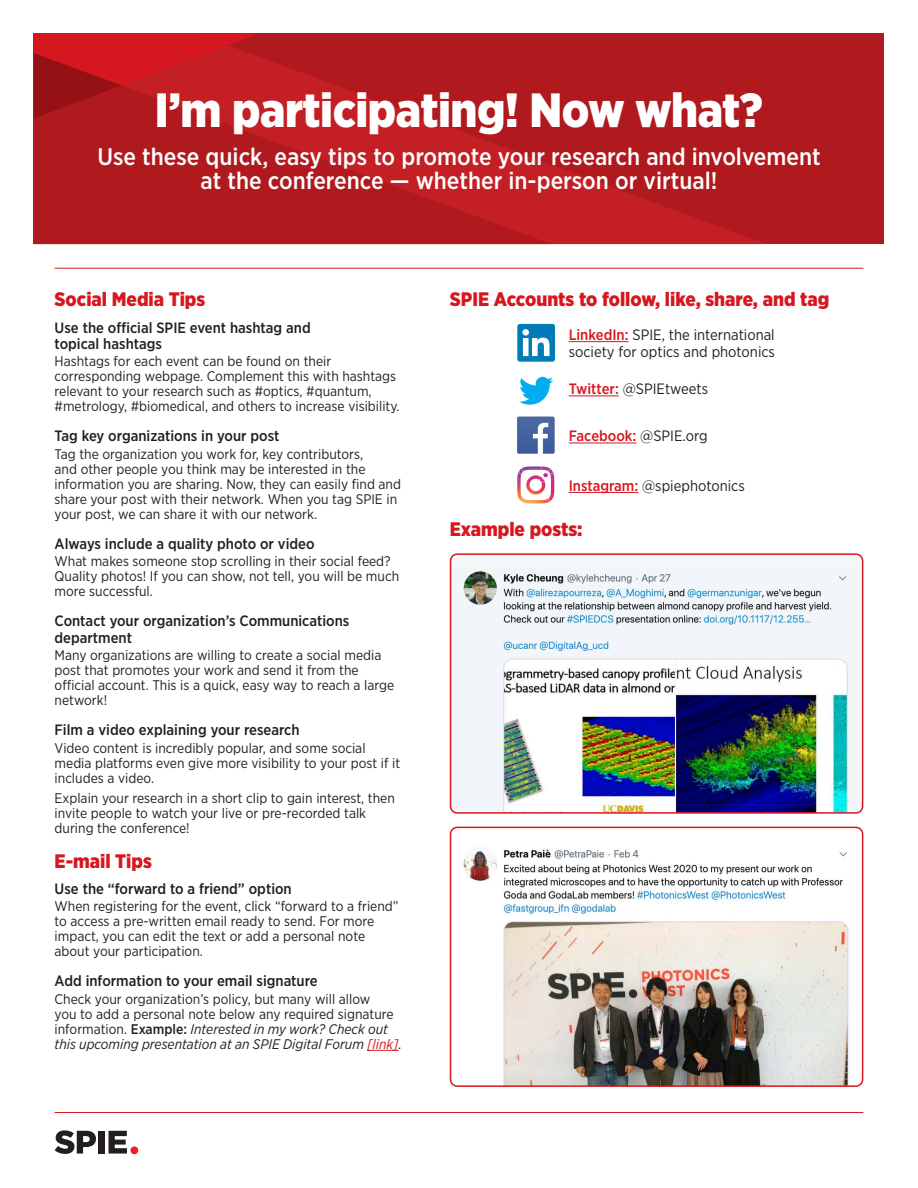
<style>
.page{position:relative;width:918px;height:1188px;background:#fff}
.page>*{position:absolute;margin:0;border:0;box-sizing:border-box;transform-origin:0 0}
.t1{font:900 48px "Gotham Narrow";letter-spacing:-.01em;color:#fff}
.Sub_Header{font:500 24px/24px "Gotham Narrow";color:#fff;text-align:center}
.Body_Header{font:900 19.5px "Gotham Narrow";color:#d7171f}
.Body_Sub_Header{font:500 15px/16.5px "Gotham Narrow";color:#231f20}
.Social_Media_Body{font:15px/16.5px "Gotham Narrow";color:#231f20}
.Social_Media_Body-2{font:500 15px "Gotham Narrow";color:#d7171f}
.Body{font:13.95px/15px "Gotham Narrow";color:#231f20}
.s1{font-weight:500}
.s2{font-style:italic}
.s3{font-style:italic;color:#d7171f}
.s4{font-weight:500;color:#d7171f}
.s5{font-weight:400;color:#231f20}
</style>
<div class="page">
<div style="left:34px;top:33px;width:850px;height:211px;background:#b01a1e"></div>
<svg style="left:552px;top:165px;width:213px;height:79px;fill:#bf1d23"></svg>
<svg style="left:214px;top:57px;width:338px;height:187px"></svg>
<svg style="left:34px;top:33px;width:225px;height:86px"></svg>
<hr style="left:367px;top:1050px;width:32px;height:1px;background:#d7171f">
<div style="left:517px;top:324px;width:38px;height:38px;background:#007bb6;border-radius:3px"></div>
<svg style="left:522px;top:329px;width:28px;height:27px"></svg>
<svg style="left:517px;top:466px;width:37px;height:37px"></svg>
<svg style="left:519px;top:377px;width:34px;height:28px"></svg>
<svg style="left:517px;top:417px;width:38px;height:37px"></svg>
<hr style="left:569px;top:341px;width:60px;height:1px;background:#d7171f">
<hr style="left:569px;top:396px;width:50px;height:1px;background:#d7171f">
<hr style="left:569px;top:443px;width:67px;height:1px;background:#d7171f">
<hr style="left:569px;top:492px;width:69px;height:1px;background:#d7171f">
<div style="left:130px;top:1146px;width:8px;height:8px;background:#ee1d23;border-radius:50%"></div>
<svg style="left:109px;top:1131px;width:18px;height:23px"></svg>
<svg style="left:55px;top:1130px;width:41px;height:24px"></svg>
<div style="left:98px;top:1131px;width:7px;height:23px;background:#231f20"></div>
<div style="left:451px;top:554px;width:412px;height:259px;background:#f3f7f9;border-radius:7px"></div>
<img style="left:463px;top:571px;width:385px;height:240px">
<div style="left:450px;top:553px;width:413px;height:261px;border:2px solid #d7171f;border-radius:7px"></div>
<img style="left:463px;top:849px;width:387px;height:235px">
<div style="left:450px;top:827px;width:413px;height:260px;border:2px solid #d7171f;border-radius:7px"></div>
<hr style="left:55px;top:268px;width:808px;height:1px;background:#d7171f">
<hr style="left:55px;top:1112px;width:808px;height:1px;background:#d7171f">
<p class="t1" style="left:155px;top:79px;width:610px">I’m participating! Now what?</p>
<p class="Sub_Header" style="left:97px;top:144px;width:725px">Use these quick, easy tips to promote your research and involvement at the conference — whether in-person or virtual!</p>
<p class="Body_Header" style="left:55px;top:286px;width:152px">Social Media Tips</p>
<p class="Body_Sub_Header" style="left:55px;top:319px;width:258px">Use the official SPIE event hashtag and topical hashtags</p>
<p class="Body" style="left:55px;top:354px;width:347px">Hashtags for each event can be found on their corresponding webpage. Complement this with hashtags relevant to your research such as #optics, #quantum, #metrology, #biomedical, and others to increase visibility.</p>
<p class="Body_Sub_Header" style="left:55px;top:428px;width:226px">Tag key organizations in your post</p>
<p class="Body" style="left:55px;top:446px;width:348px">Tag the organization you work for, key contributors,<br>and other people you think may be interested in the information you are sharing. Now, they can easily find and share your post with their network. When you tag SPIE in your post, we can share it with our network.</p>
<p class="Body_Sub_Header" style="left:55px;top:535px;width:261px">Always include a quality photo or video</p>
<p class="Body" style="left:55px;top:554px;width:346px">What makes someone stop scrolling in their social feed?<br>Quality photos! If you can show, not tell, you will be much more successful.</p>
<p class="Body_Sub_Header" style="left:55px;top:613px;width:296px">Contact your organization’s Communications department</p>
<p class="Body" style="left:55px;top:648px;width:341px">Many organizations are willing to create a social media post that promotes your work and send it from the official account. This is a quick, easy way to reach a large network!</p>
<p class="Body_Sub_Header" style="left:55px;top:721px;width:247px">Film a video explaining your research</p>
<p class="Body" style="left:55px;top:740px;width:347px">Video content is incredibly popular, and some social media platforms even give more visibility to your post if it includes a video.</p>
<p class="Body" style="left:55px;top:790px;width:342px">Explain your research in a short clip to gain interest, then invite people to watch your live or pre-recorded talk during the conference!</p>
<p class="Body_Header" style="left:55px;top:848px;width:99px">E-mail Tips</p>
<p class="Body_Sub_Header" style="left:55px;top:880px;width:239px">Use the “forward to a friend” option</p>
<p class="Body" style="left:55px;top:899px;width:345px">When registering for the event, click “forward to a friend” to access a pre-written email ready to send. For more impact, you can edit the text or add a personal note about your participation.</p>
<p class="Body_Sub_Header" style="left:55px;top:973px;width:265px">Add information to your email signature</p>
<p class="Body" style="left:55px;top:991px;width:349px">Check your organization’s policy, but many will allow<br>you to add a personal note below any required signature information. <span class="s1">Example:</span> <span class="s2">Interested in my work? Check out this upcoming presentation at an SPIE Digital Forum</span> <span class="s3">[link]</span><span class="s2">.</span></p>
<p class="Body_Header" style="left:450px;top:286px;width:381px">SPIE Accounts to follow, like, share, and tag</p>
<p class="Social_Media_Body" style="left:569px;top:326px;width:208px"><span class="s4">LinkedIn:</span> SPIE, the international society for optics and photonics</p>
<p class="Social_Media_Body" style="left:569px;top:381px;width:141px"><span class="s4">Twitter:</span> @SPIEtweets</p>
<p class="Social_Media_Body-2" style="left:569px;top:427px;width:140px">Facebook: <span class="s5">@SPIE.org</span></p>
<p class="Social_Media_Body" style="left:569px;top:477px;width:178px"><span class="s4">Instagram:</span> @spiephotonics</p>
<p class="Body_Header" style="left:450px;top:516px;width:134px">Example posts:</p>
</div>
